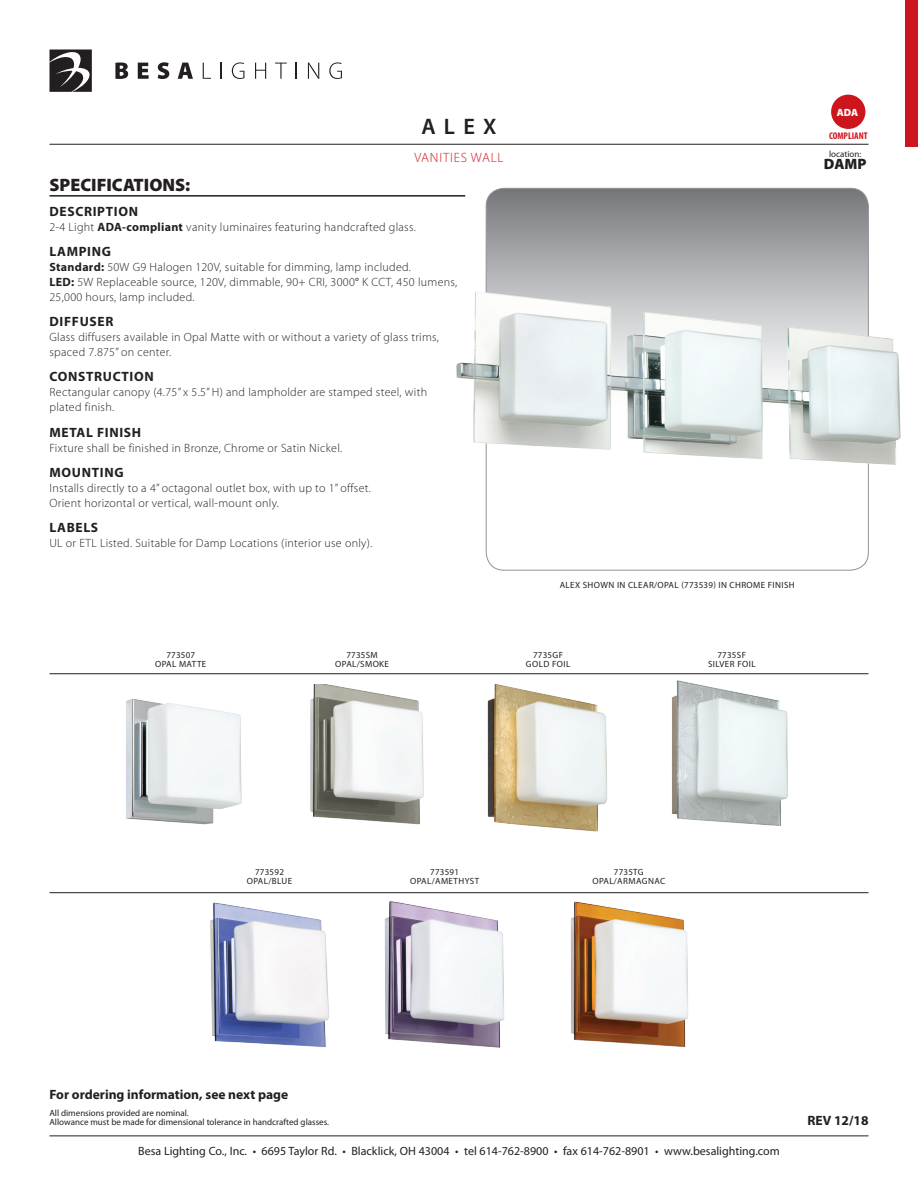
<style>
.page{position:relative;width:918px;height:1188px;background:#fff}
.page>*{position:absolute;margin:0;border:0;box-sizing:border-box;transform-origin:0 0}
.t1{font:600 22.5px "Myriad Pro";color:#231f20}
.t2{font:900 18px "Myriad Pro";color:#231f20}
.t3{font:900 15px "Myriad Pro";color:#231f20}
.t4{font:700 13.5px "Myriad Pro";letter-spacing:.05em;color:#231f20}
.t5{font:700 13.5px "Myriad Pro";color:#231f20}
.t6{font:300 13.5px "Myriad Pro";letter-spacing:.06em;color:#cd151d}
.t7{font:300 12px/15px "Myriad Pro";letter-spacing:.025em;color:#231f20}
.t8{font:12px "Myriad Pro";color:#231f20}
.t9{font:900 10.5px "Myriad Pro";color:#fff}
.t10{font:700 condensed 9.75px "Myriad Pro";color:#cd151d}
.t11{font:9px/9px "Myriad Pro";letter-spacing:.005em;color:#231f20}
.t12{font:9px/9px "Myriad Pro";letter-spacing:.045em;color:#231f20;text-align:center}
.t13{font:9px/9px "Myriad Pro";letter-spacing:.03em;color:#231f20;text-align:center}
.t14{font:9px/9px "Myriad Pro";letter-spacing:.025em;color:#231f20;text-align:center}
.t15{font:9px/9px "Myriad Pro";letter-spacing:.04em;color:#231f20;text-align:center}
.s1{font-weight:700}
.s2{font-weight:400}
</style>
<div class="page">
<hr style="left:50px;top:1136px;width:818px;height:1px;background:#231f20">
<svg style="left:115px;top:62px;width:13px;height:17px"></svg>
<svg style="left:138px;top:63px;width:11px;height:16px"></svg>
<svg style="left:158px;top:62px;width:11px;height:17px"></svg>
<svg style="left:178px;top:63px;width:15px;height:16px"></svg>
<svg style="left:203px;top:63px;width:8px;height:16px"></svg>
<svg style="left:221px;top:63px;width:1px;height:16px"></svg>
<svg style="left:232px;top:62px;width:12px;height:17px"></svg>
<svg style="left:255px;top:63px;width:11px;height:16px"></svg>
<svg style="left:275px;top:63px;width:12px;height:16px"></svg>
<svg style="left:296px;top:63px;width:1px;height:16px"></svg>
<svg style="left:308px;top:63px;width:11px;height:16px"></svg>
<svg style="left:329px;top:62px;width:13px;height:17px"></svg>
<svg style="left:50px;top:50px;width:42px;height:42px"></svg>
<hr style="left:50px;top:144px;width:818px;height:1px;background:#231f20">
<div style="left:905px;top:1px;width:13px;height:146px;background:#cd151d"></div>
<img style="left:126px;top:699px;width:116px;height:126px">
<svg style="left:486px;top:188px;width:382px;height:382px"></svg>
<hr style="left:50px;top:195px;width:415px;height:2px;background:#231f20">
<img style="left:456px;top:284px;width:445px;height:194px">
<img style="left:672px;top:680px;width:116px;height:146px">
<img style="left:487px;top:684px;width:121px;height:148px">
<img style="left:210px;top:902px;width:119px;height:145px">
<img style="left:384px;top:901px;width:120px;height:147px">
<img style="left:570px;top:901px;width:118px;height:146px">
<hr style="left:50px;top:673px;width:818px;height:1px;background:#231f20">
<hr style="left:50px;top:892px;width:818px;height:1px;background:#231f20">
<div style="left:831px;top:95px;width:34px;height:34px;background:#cd151d;border-radius:50%"></div>
<img style="left:310px;top:684px;width:114px;height:141px">
<h1 class="t1" style="left:421px;top:113px;width:77px">Alex</h1>
<p class="t9" style="left:837px;top:105px;width:23px">ADA</p>
<p class="t10" style="left:829px;top:130px;width:40px">COMPLIANT</p>
<p class="t6" style="left:414px;top:149px;width:91px">Vanities wall</p>
<p class="t11" style="left:829px;top:149px;width:34px">location:</p>
<p class="t3" style="left:824px;top:154px;width:44px">DAMP</p>
<h2 class="t2" style="left:50px;top:172px;width:142px">SPECIFICATIONS:</h2>
<p class="t4" style="left:50px;top:202px;width:90px">DESCRIPTION</p>
<p class="t7" style="left:50px;top:219px;width:368px">2-4 Light <span class="s1">ADA-compliant</span> vanity luminaires featuring handcrafted glass.</p>
<p class="t4" style="left:50px;top:243px;width:63px">LAMPING</p>
<p class="t7" style="left:49px;top:259px;width:409px"><span class="s1">Standard:</span> 50W G9 Halogen 120V, suitable for dimming, lamp included.<br><span class="s1">LED:</span> 5W Replaceable source, 120V, dimmable, 90+ CRI, 3000<span class="s2">°</span> K CCT, 450 lumens,<br>25,000 hours, lamp included.</p>
<p class="t4" style="left:50px;top:313px;width:65px">DIFFUSER</p>
<p class="t7" style="left:50px;top:330px;width:391px">Glass diffusers available in Opal Matte with or without a variety of glass trims, spaced 7.875” on center.</p>
<p class="t4" style="left:50px;top:368px;width:106px">CONSTRUCTION</p>
<p class="t7" style="left:50px;top:385px;width:379px">Rectangular canopy (4.75” x 5.5” H) and lampholder are stamped steel, with plated finish.</p>
<p class="t4" style="left:50px;top:423px;width:93px">METAL FINISH</p>
<p class="t7" style="left:50px;top:440px;width:294px">Fixture shall be finished in Bronze, Chrome or Satin Nickel.</p>
<p class="t4" style="left:50px;top:463px;width:76px">MOUNTING</p>
<p class="t7" style="left:50px;top:480px;width:323px">Installs directly to a 4” octagonal outlet box, with up to 1” offset.<br>Orient horizontal or vertical, wall-mount only.</p>
<p class="t4" style="left:50px;top:519px;width:50px">LABELS</p>
<p class="t7" style="left:50px;top:535px;width:324px">UL or ETL Listed. Suitable for Damp Locations (interior use only).</p>
<p class="t14" style="left:155px;top:650px;width:53px">773507<br>Opal Matte</p>
<p class="t13" style="left:335px;top:650px;width:55px;text-align:left;text-indent:11px">7735SM<br>Opal/Smoke</p>
<p class="t12" style="left:560px;top:580px;width:237px">Alex shown in clear/opal (773539) in chrome finish</p>
<p class="t12" style="left:526px;top:650px;width:46px">7735GF<br>Gold Foil</p>
<p class="t15" style="left:708px;top:650px;width:49px">7735SF<br>Silver Foil</p>
<p class="t14" style="left:247px;top:868px;width:47px">773592<br>Opal/Blue</p>
<p class="t13" style="left:410px;top:868px;width:70px">773591<br>Opal/Amethyst</p>
<p class="t13" style="left:592px;top:868px;width:74px">7735TG<br>Opal/Armag nac</p>
<p class="t5" style="left:50px;top:1086px;width:240px">For ordering information, see next page</p>
<p class="t11" style="left:50px;top:1108px;width:281px">All dimensions provided are nominal.<br>Allowance must be made for dimensional tolerance in handcrafted glasses.</p>
<p class="t8" style="left:138px;top:1144px;width:643px">Besa Lighting Co., Inc. • 6695 Taylor Rd. • Blacklick, OH 43004 • tel 614-762-8900 • fax 614-762-8901 • www.besalighting.com</p>
<p class="t4" style="left:807px;top:1112px;width:63px">REV 12/18</p>
</div>
